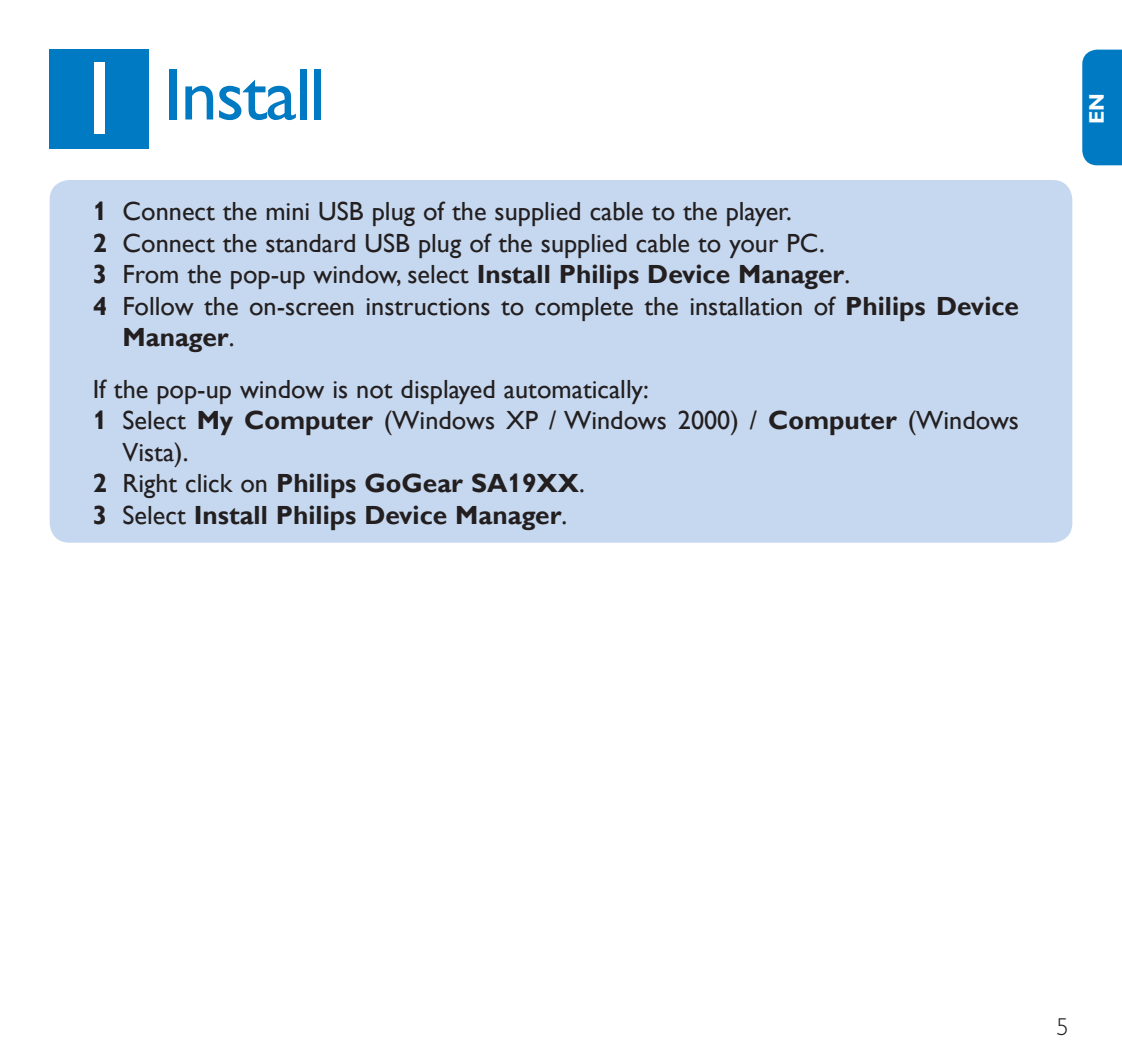
<style>
.page{position:relative;width:1122px;height:1062px;background:#fff}
.page>*{position:absolute;margin:0;border:0;box-sizing:border-box;transform-origin:0 0}
.t1{font:73.5px "Gill Sans Alt One WGL";letter-spacing:-.02em;color:#007ac2}
.t2{font:26.25px "Gill Sans Alt One WGL";color:#231f20}
.t3{font:700 26.25px "Gill Sans Alt One WGL";color:#231f20}
.t4{font:300 24.5px "Gill Alt One";color:#231f20}
.t5{font:700 21px "Gill Sans Alt One WGL";color:#fff}
.s1{font-family:"Gill Sans Std";font-size:105px;color:#fff}
.s2{font-weight:700}
.s3{font-weight:400}
</style>
<div class="page">
<div style="left:1082px;top:50px;width:39px;height:115px;background:#007ac2"></div>
<div style="left:50px;top:180px;width:1021px;height:362px;background:#c6d8ef;border-radius:20px"></div>
<div style="left:50px;top:50px;width:99px;height:99px;background:#007ac2"></div>
<h1 class="t1" style="left:73px;top:44px;width:254px"><span class="s1">1</span> Install</h1>
<p class="t2" style="left:93px;top:193px;width:700px"><span class="s2">1</span> Connect the mini USB plug of the supplied cable to the player.</p>
<p class="t2" style="left:93px;top:225px;width:733px"><span class="s2">2</span> Connect the standard USB plug of the supplied cable to your PC.</p>
<p class="t3" style="left:93px;top:256px;width:758px">3 <span class="s3">From the pop-up window, select</span> Install Philips Device Manager<span class="s3">.</span></p>
<p class="t2" style="left:93px;top:288px;width:927px"><span class="s2">4</span> Follow the on-screen instructions to complete the installation of <span class="s2">Philips Device</span></p>
<p class="t3" style="left:122px;top:319px;width:113px">Manager<span class="s3">.</span></p>
<p class="t2" style="left:93px;top:371px;width:557px">If the pop-up window is not displayed automatically:</p>
<p class="t2" style="left:93px;top:402px;width:927px"><span class="s2">1</span> Select <span class="s2">My Computer</span> (Windows XP / Windows 2000) / <span class="s2">Computer</span> (Windows</p>
<p class="t2" style="left:122px;top:434px;width:67px">Vista).</p>
<p class="t3" style="left:93px;top:465px;width:493px">2 <span class="s3">Right click on</span> Philips GoGear SA19XX<span class="s3">.</span></p>
<p class="t3" style="left:93px;top:497px;width:476px">3 <span class="s3">Select</span> Install Philips Device Manager<span class="s3">.</span></p>
<p class="t5" style="left:1081px;top:124px;width:29px;rotate:-90deg">en</p>
<p class="t4" style="left:1056px;top:1012px;width:14px">5</p>
</div>
